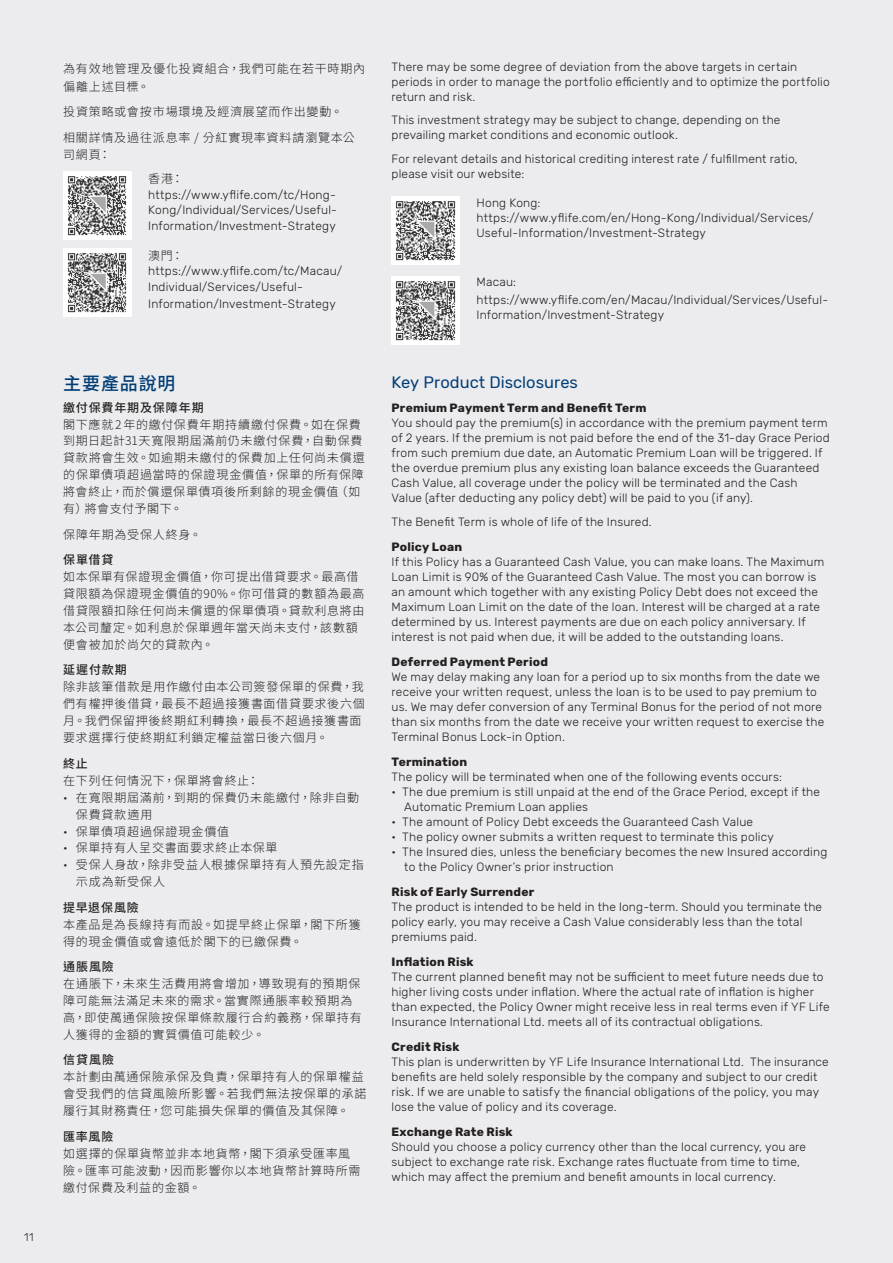
<style>
.page{position:relative;width:893px;height:1263px;background:#ececee}
.page>*{position:absolute;margin:0;border:0;box-sizing:border-box;transform-origin:0 0}
.t1{font:500 18px "Noto Sans CJ Ktc";letter-spacing:.05em;color:#003d76}
.t2{font:16.5px "Rubik";color:#003d76}
.t3{font:300 12px/15px "Rubik";letter-spacing:.015em;color:#231f20}
.t4{font:300 12px/17px "Noto Sans CJ Ktc";letter-spacing:.065em;color:#231f20}
.t5{font:700 12px "Rubik";letter-spacing:.02em;color:#231f20}
.t6{font:500 12px "Noto Sans CJ Ktc";letter-spacing:.07em;color:#231f20}
.t7{font:300 11.25px "Rubik";color:#231f20}
.s1{font-family:"Rubik"}
</style>
<div class="page">
<div style="left:391px;top:196px;width:68px;height:68px;background:#fff"></div>
<img style="left:396px;top:201px;width:59px;height:59px">
<div style="left:391px;top:276px;width:68px;height:68px;background:#fff"></div>
<img style="left:396px;top:281px;width:59px;height:59px">
<div style="left:63px;top:248px;width:68px;height:68px;background:#fff"></div>
<img style="left:67px;top:253px;width:60px;height:59px">
<div style="left:63px;top:171px;width:68px;height:68px;background:#fff"></div>
<img style="left:67px;top:176px;width:60px;height:59px">
<p class="t7" style="left:24px;top:1231px;width:11px">11</p>
<p class="t4" style="left:63px;top:61px;width:304px">為有效地管理及優化投資組合，我們可能在若干時期內偏離上述目標。</p>
<p class="t4" style="left:63px;top:99px;width:293px;line-height:25.8px">投資策略或會按市場環境及經濟展望而作出變動。相關詳情及過往派息率 / 分紅實現率資料請瀏覽本公</p>
<p class="t4" style="left:63px;top:147px;width:49px">司網頁：</p>
<p class="t4" style="left:148px;top:171px;width:37px">香港：</p>
<p class="t3" style="left:148px;top:187px;width:190px;line-height:15.5px;text-align:justify">https://www.yflife.com/tc/Hong-Kong/Individual/Services/Useful-Information/Investment-Strategy</p>
<p class="t4" style="left:148px;top:247px;width:37px">澳門：</p>
<p class="t3" style="left:148px;top:264px;width:196px;line-height:15.5px">https://www.yflife.com/tc/Macau/<br>Individual/Services/Useful-</p>
<p class="t3" style="left:148px;top:297px;width:189px">Information/Investment-Strategy</p>
<h1 class="t1" style="left:63px;top:374px;width:114px">主要產品說明</h1>
<p class="t6" style="left:63px;top:400px;width:142px">繳付保費年期及保障年期</p>
<p class="t4" style="left:63px;top:416px;width:303px">閣下應就2年的繳付保費年期持續繳付保費。如在保費到期日起計31天寬限期屆滿前仍未繳付保費，自動保費貸款將會生效。如逾期未繳付的保費加上任何尚未償還的保單債項超過當時的保證現金價值，保單的所有保障將會終止，而於償還保單債項後所剩餘的現金價值（如有）將會支付予閣下。</p>
<p class="t4" style="left:63px;top:526px;width:140px">保障年期為受保人終身。</p>
<p class="t6" style="left:63px;top:553px;width:52px">保單借貸</p>
<p class="t4" style="left:63px;top:568px;width:303px">如本保單有保證現金價值，你可提出借貸要求。最高借貸限額為保證現金價值的90%。你可借貸的數額為最高借貸限額扣除任何尚未償還的保單債項。貸款利息將由本公司釐定。如利息於保單週年當天尚未支付，該數額便會被加於尚欠的貸款內。</p>
<p class="t6" style="left:63px;top:663px;width:65px">延遲付款期</p>
<p class="t4" style="left:63px;top:679px;width:303px">除非該筆借款是用作繳付由本公司簽發保單的保費，我們有權押後借貸，最長不超過接獲書面借貸要求後六個月。我們保留押後終期紅利轉換，最長不超過接獲書面要求選擇行使終期紅利鎖定權益當日後六個月。</p>
<p class="t6" style="left:63px;top:756px;width:26px">終止</p>
<p class="t4" style="left:63px;top:772px;width:198px">在下列任何情況下，保單將會終止：</p>
<p class="t4" style="left:76px;top:789px;width:285px;text-indent:-13px"><span class="s1">•</span> 在寬限期屆滿前，到期的保費仍未能繳付，除非自動保費貸款適用</p>
<p class="t4" style="left:63px;top:823px;width:167px"><span class="s1">•</span> 保單債項超過保證現金價值</p>
<p class="t4" style="left:63px;top:840px;width:216px"><span class="s1">•</span> 保單持有人呈交書面要求終止本保單</p>
<p class="t4" style="left:76px;top:857px;width:289px;text-indent:-13px"><span class="s1">•</span> 受保人身故，除非受益人根據保單持有人預先設定指示成為新受保人</p>
<p class="t6" style="left:63px;top:901px;width:77px">提早退保風險</p>
<p class="t4" style="left:63px;top:916px;width:299px">本產品是為長線持有而設。如提早終止保單，閣下所獲得的現金價值或會遠低於閣下的已繳保費。</p>
<p class="t6" style="left:63px;top:960px;width:52px">通脹風險</p>
<p class="t4" style="left:63px;top:975px;width:300px">在通脹下，未來生活費用將會增加，導致現有的預期保障可能無法滿足未來的需求。當實際通脹率較預期為高，即使萬通保險按保單條款履行合約義務，保單持有人獲得的金額的實質價值可能較少。</p>
<p class="t6" style="left:63px;top:1053px;width:52px">信貸風險</p>
<p class="t4" style="left:63px;top:1069px;width:305px">本計劃由萬通保險承保及負責，保單持有人的保單權益會受我們的信貸風險所影響。若我們無法按保單的承諾履行其財務責任，您可能損失保單的價值及其保障。</p>
<p class="t6" style="left:63px;top:1129px;width:52px">匯率風險</p>
<p class="t4" style="left:63px;top:1145px;width:299px">如選擇的保單貨幣並非本地貨幣，閣下須承受匯率風險。匯率可能波動，因而影響你以本地貨幣計算時所需繳付保費及利益的金額。</p>
<p class="t3" style="left:392px;top:59px;width:440px">There may be some degree of deviation from the above targets in certain periods in order to manage the portfolio efficiently and to optimize the portfolio return and risk.</p>
<p class="t3" style="left:392px;top:113px;width:390px">This investment strategy may be subject to change, depending on the prevailing market conditions and economic outlook.</p>
<p class="t3" style="left:392px;top:151px;width:408px">For relevant details and historical crediting interest rate / fulfillment ratio, please visit our website:</p>
<p class="t3" style="left:477px;top:195px;width:339px">Hong Kong: https://www.yflife.com/en/Hong-Kong/Individual/Services/<br>Useful-Information/Investment-Strategy</p>
<p class="t3" style="left:477px;top:273px;width:353px;line-height:18px">Macau: https://www.yflife.com/en/Macau/Individual/Services/Useful-</p>
<p class="t3" style="left:477px;top:307px;width:189px">Information/Investment-Strategy</p>
<h2 class="t2" style="left:392px;top:373px;width:188px">Key Product Disclosures</h2>
<p class="t5" style="left:392px;top:401px;width:256px">Premium Payment Term and Benefit Term</p>
<p class="t3" style="left:392px;top:416px;width:440px">You should pay the premium(s) in accordance with the premium payment term of 2 years. If the premium is not paid before the end of the 31-day Grace Period from such premium due date, an Automatic Premium Loan will be triggered. If the overdue premium plus any existing loan balance exceeds the Guaranteed Cash Value, all coverage under the policy will be terminated and the Cash Value (after deducting any policy debt) will be paid to you (if any).</p>
<p class="t3" style="left:392px;top:514px;width:262px">The Benefit Term is whole of life of the Insured.</p>
<p class="t5" style="left:392px;top:539px;width:72px">Policy Loan</p>
<p class="t3" style="left:392px;top:554px;width:434px">If this Policy has a Guaranteed Cash Value, you can make loans. The Maximum Loan Limit is 90% of the Guaranteed Cash Value. The most you can borrow is an amount which together with any existing Policy Debt does not exceed the Maximum Loan Limit on the date of the loan. Interest will be charged at a rate determined by us. Interest payments are due on each policy anniversary. If interest is not paid when due, it will be added to the outstanding loans.</p>
<p class="t5" style="left:392px;top:654px;width:158px">Deferred Payment Period</p>
<p class="t3" style="left:392px;top:669px;width:434px">We may delay making any loan for a period up to six months from the date we receive your written request, unless the loan is to be used to pay premium to us. We may defer conversion of any Terminal Bonus for the period of not more than six months from the date we receive your written request to exercise the Terminal Bonus Lock-in Option.</p>
<p class="t5" style="left:392px;top:754px;width:77px">Termination</p>
<p class="t3" style="left:392px;top:769px;width:392px">The policy will be terminated when one of the following events occurs:</p>
<p class="t3" style="left:404px;top:784px;width:417px;text-indent:-13px">• The due premium is still unpaid at the end of the Grace Period, except if the<br>Automatic Premium Loan applies</p>
<p class="t3" style="left:392px;top:814px;width:363px">• The amount of Policy Debt exceeds the Guaranteed Cash Value</p>
<p class="t3" style="left:392px;top:829px;width:384px">• The policy owner submits a written request to terminate this policy</p>
<p class="t3" style="left:404px;top:844px;width:424px;text-indent:-13px">• The Insured dies, unless the beneficiary becomes the new Insured according to the Policy Owner’s prior instruction</p>
<p class="t5" style="left:392px;top:884px;width:144px">Risk of Early Surrender</p>
<p class="t3" style="left:392px;top:899px;width:432px">The product is intended to be held in the long-term. Should you terminate the policy early, you may receive a Cash Value considerably less than the total premiums paid.</p>
<p class="t5" style="left:392px;top:954px;width:84px">Inflation Risk</p>
<p class="t3" style="left:392px;top:969px;width:440px">The current planned benefit may not be sufficient to meet future needs due to higher living costs under inflation. Where the actual rate of inflation is higher than expected, the Policy Owner might receive less in real terms even if YF Life Insurance International Ltd. meets all of its contractual obligations.</p>
<p class="t5" style="left:392px;top:1040px;width:69px">Credit Risk</p>
<p class="t3" style="left:392px;top:1054px;width:439px">This plan is underwritten by YF Life Insurance International Ltd. The insurance benefits are held solely responsible by the company and subject to our credit risk. If we are unable to satisfy the financial obligations of the policy, you may lose the value of policy and its coverage.</p>
<p class="t5" style="left:392px;top:1125px;width:123px">Exchange Rate Risk</p>
<p class="t3" style="left:392px;top:1139px;width:416px">Should you choose a policy currency other than the local currency, you are subject to exchange rate risk. Exchange rates fluctuate from time to time, which may affect the premium and benefit amounts in local currency.</p>
</div>
